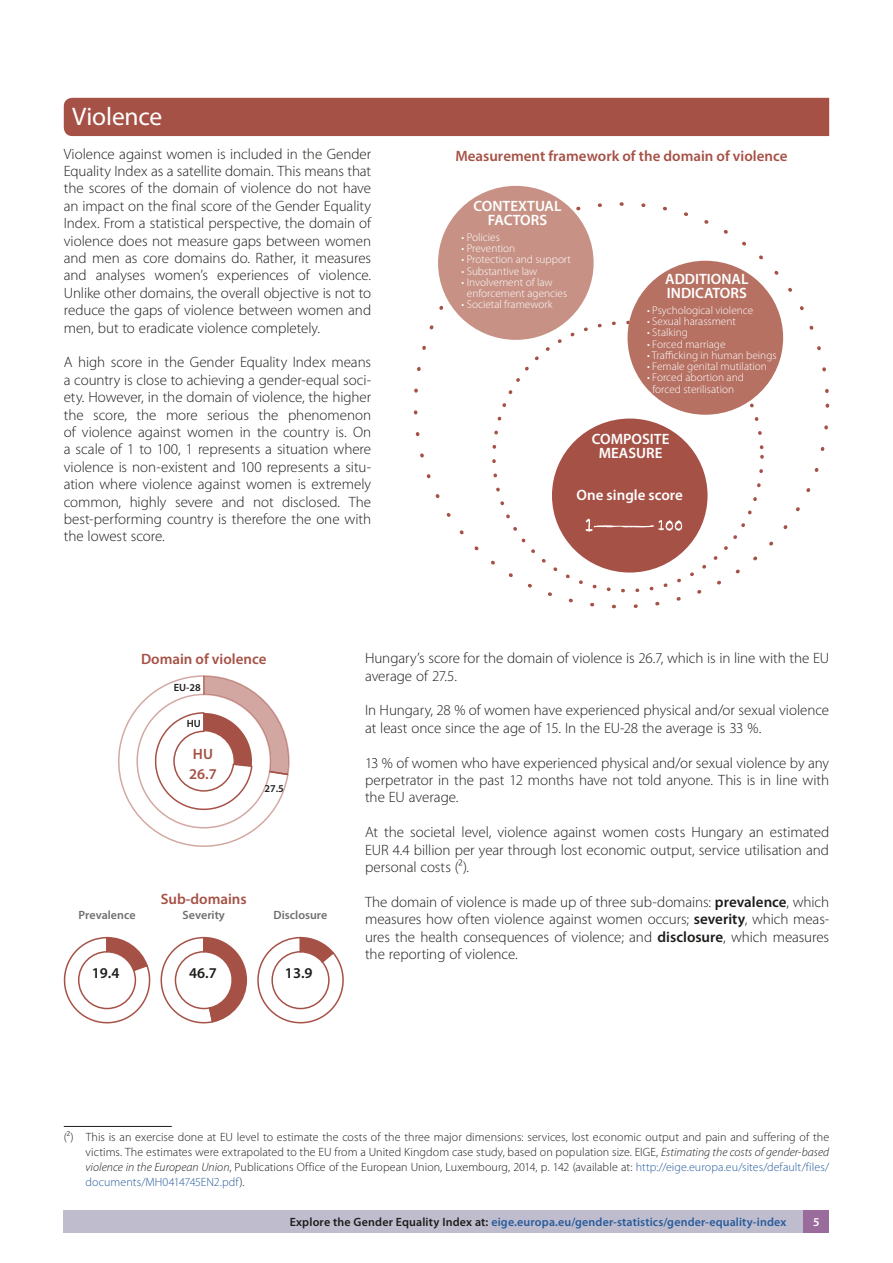
<style>
.page{position:relative;width:893px;height:1263px;background:#fff}
.page>*{position:absolute;margin:0;border:0;box-sizing:border-box;transform-origin:0 0}
.title_2_nn_V{font:25.5px "Myriad Pro";letter-spacing:-.01em;color:#fff}
.body{font:300 15px/17.4px "Myriad Pro";letter-spacing:-.005em;color:#1d1d1b;text-align:justify}
.t1{font:600 15px/20px "Myriad Pro";color:#a65146}
.t2{font:600 15px/14.5px "Myriad Pro";color:#fff;text-align:center}
.t3{font:600 15px "Myriad Pro";color:#1d1d1b}
.footnotes{font:300 12px/15px "Myriad Pro";letter-spacing:.005em;color:#1d1d1b;text-align:justify}
.t4{font:600 12px "Myriad Pro";letter-spacing:.01em;color:#275b9b}
.t5{font:600 12px "Myriad Pro";color:#706f6f}
.t6{font:600 12px "Myriad Pro";color:#fff}
.t7{font:300 11.25px/11.2px "Myriad Pro";color:#fff;text-align:center}
.t8{font:600 10.5px "Myriad Pro";color:#1d1d1b}
.s1{font-weight:600}
.s2{font-style:italic}
.s3{color:#275b9b}
.s4{color:#1d1d1b}
</style>
<div class="page">
<div style="left:63px;top:1210px;width:764px;height:22px;background:#bebccd"></div>
<div style="left:804px;top:1210px;width:25px;height:22px;background:#9a6c9b"></div>
<div style="left:64px;top:98px;width:765px;height:38px;background:#a65146"></div>
<hr style="left:64px;top:1126px;width:108px;height:1px;background:#1d1d1b">
<svg style="left:118px;top:675px;width:172px;height:172px"></svg>
<svg style="left:64px;top:936px;width:280px;height:87px"></svg>
<div style="left:438px;top:186px;width:156px;height:154px;background:#c79285;border-radius:50%"></div>
<div style="left:628px;top:261px;width:155px;height:154px;background:#b67163;border-radius:50%"></div>
<div style="left:552px;top:418px;width:155px;height:154px;background:#a65146;border-radius:50%"></div>
<svg style="left:586px;top:518px;width:96px;height:14px"></svg>
<p class="title_2_nn_V" style="left:72px;top:101px;width:91px">Violence</p>
<p class="body" style="left:64px;top:145px;width:309px">Violence against women is included in the Gender Equality Index as a satellite domain. This means that the scores of the domain of violence do not have an impact on the final score of the Gender Equality Index. From a statistical perspective, the domain of violence does not measure gaps between women and men as core domains do. Rather, it measures and analyses women’s experiences of violence.<br>Unlike other domains, the overall objective is not to reduce the gaps of violence between women and men, but to eradicate violence completely.</p>
<p class="body" style="left:64px;top:354px;width:309px">A high score in the Gender Equality Index means a country is close to achieving a gender-equal soci&shy;ety. However, in the domain of violence, the higher the score, the more serious the phenomenon of violence against women in the country is. On a scale of 1 to 100, 1 represents a situation where violence is non-existent and 100 represents a situ&shy;ation where violence against women is extremely common, highly severe and not disclosed. The best-performing country is therefore the one with the lowest score.</p>
<p class="t1" style="left:455px;top:146px;width:334px">Measurement framework of the domain of violence</p>
<p class="t2" style="left:473px;top:198px;width:90px">CONTEXTUAL<br>FACTORS</p>
<p class="t7" style="left:461px;top:232px;width:40px">• Policies</p>
<p class="t7" style="left:461px;top:243px;width:55px">• Prevention</p>
<p class="t7" style="left:461px;top:254px;width:111px">• Protection and support</p>
<p class="t7" style="left:461px;top:265px;width:77px">• Substantive law</p>
<p class="t7" style="left:467px;top:277px;width:102px;text-align:left;text-indent:-5px">• Involvement of law enforcement agencies</p>
<p class="t7" style="left:461px;top:299px;width:93px">• Societal framework</p>
<p class="t2" style="left:665px;top:271px;width:85px;text-align:left">ADDITIONAL<br>INDICATORS</p>
<p class="t7" style="left:647px;top:305px;width:108px">• Psychological violence</p>
<p class="t7" style="left:647px;top:316px;width:90px">• Sexual harassment</p>
<p class="t7" style="left:647px;top:327px;width:42px">• Stalking</p>
<p class="t7" style="left:647px;top:338px;width:80px">• Forced marriage</p>
<p class="t7" style="left:647px;top:350px;width:131px">• Trafficking in human beings</p>
<p class="t7" style="left:647px;top:361px;width:121px">• Female genital mutilation</p>
<p class="t7" style="left:647px;top:372px;width:98px">• Forced abortion and forced sterilisation</p>
<p class="t2" style="left:592px;top:431px;width:79px">COMPOSITE<br>MEASURE</p>
<p class="t2" style="left:577px;top:487px;width:108px">One single score</p>
<p class="t1" style="left:141px;top:648px;width:127px">Domain of violence</p>
<p class="t8" style="left:174px;top:680px;width:28px">EU-28</p>
<p class="t8" style="left:187px;top:717px;width:16px">HU</p>
<p class="t1" style="left:189px;top:743px;width:29px">HU<br>26.7</p>
<p class="t8" style="left:264px;top:782px;width:21px">27.5</p>
<p class="t1" style="left:161px;top:888px;width:88px">Sub-domains</p>
<p class="t5" style="left:79px;top:907px;width:59px">Prevalence</p>
<p class="t5" style="left:183px;top:907px;width:44px">Severity</p>
<p class="t5" style="left:274px;top:907px;width:55px">Disclosure</p>
<p class="t3" style="left:92px;top:963px;width:29px">19.4</p>
<p class="t3" style="left:189px;top:963px;width:29px">46.7</p>
<p class="t3" style="left:285px;top:963px;width:29px">13.9</p>
<p class="body" style="left:365px;top:650px;width:466px">Hungary’s score for the domain of violence is 26.7, which is in line with the EU average of 27.5.</p>
<p class="body" style="left:365px;top:702px;width:466px">In Hungary, 28 % of women have experienced physical and/or sexual violence at least once since the age of 15. In the EU-28 the average is 33 %.</p>
<p class="body" style="left:365px;top:754px;width:466px">13 % of women who have experienced physical and/or sexual violence by any perpetrator in the past 12 months have not told anyone. This is in line with the EU average.</p>
<p class="body" style="left:365px;top:824px;width:466px">At the societal level, violence against women costs Hungary an estimated EUR 4.4 billion per year through lost economic output, service utilisation and personal costs (2).</p>
<p class="body" style="left:365px;top:893px;width:466px">The domain of violence is made up of three sub-domains: <span class="s1">prevalence</span>, which measures how often violence against women occurs; <span class="s1">severity</span>, which meas&shy;ures the health consequences of violence; and <span class="s1">disclosure</span>, which measures the reporting of violence.</p>
<p class="footnotes" style="left:86px;top:1130px;width:745px;text-indent:-22px">(2) This is an exercise done at EU level to estimate the costs of the three major dimensions: services, lost economic output and pain and suffering of the victims. The estimates were extrapolated to the EU from a United Kingdom case study, based on population size. EIGE, <span class="s2">Estimating the costs of gender-based violence in the European Union</span>, Publications Office of the European Union, Luxembourg, 2014, p. 142 (available at: <span class="s3">http://eige.europa.eu/sites/default/files/ documents/MH0414745EN2.pdf</span>).</p>
<p class="t4" style="left:290px;top:1215px;width:498px"><span class="s4">Explore the Gender Equality Index at:</span> eige.europa.eu/gender-statistics/gender-equality-index</p>
<p class="t6" style="left:813px;top:1215px;width:8px">5</p>
</div>
